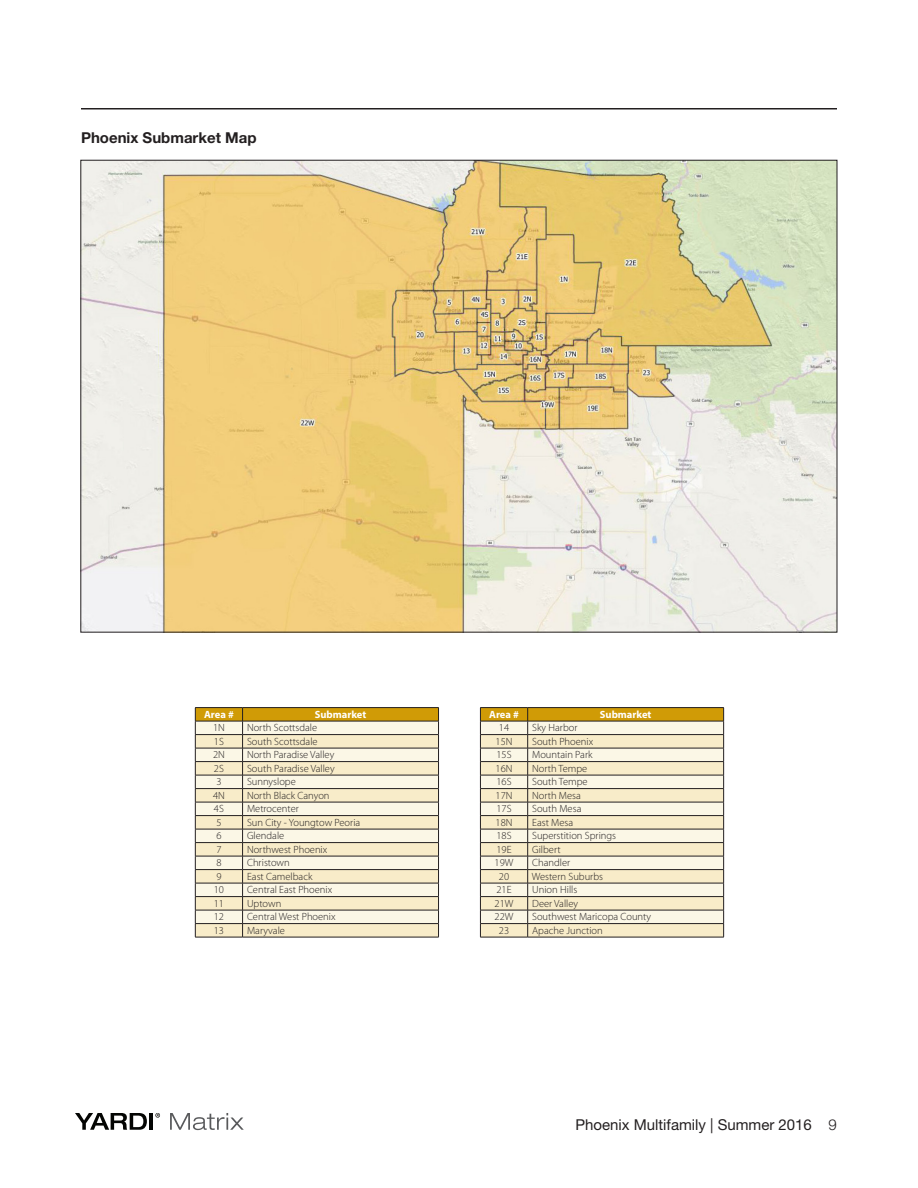
<style>
.page{position:relative;width:918px;height:1188px;background:#fff}
.page>*{position:absolute;margin:0;border:0;box-sizing:border-box;transform-origin:0 0}
.t1{font:15px "Helvetica Neue LT Std";color:#231f20}
.Matrix_Chart_Heads{font:700 15px "Helvetica Neue LT Std";color:#231f20}
.t2{font:300 10.5px "Myriad Pro";color:#231f20}
.t3{font:700 10.5px "Myriad Pro";color:#fff}
.s1{font-weight:300}
</style>
<div class="page">
<hr style="left:81px;top:108px;width:756px;height:2px;background:#231f20">
<svg style="left:75px;top:1113px;width:72px;height:17px"></svg>
<hr style="left:149px;top:1113px;width:4px;height:17px;background:#040503">
<svg style="left:155px;top:1113px;width:5px;height:5px"></svg>
<svg style="left:170px;top:1113px;width:74px;height:17px"></svg>
<hr style="left:195px;top:937px;width:48px;height:1px;background:#231f20">
<hr style="left:243px;top:937px;width:196px;height:1px;background:#231f20">
<hr style="left:195px;top:707px;width:48px;height:1px;background:#231f20">
<hr style="left:243px;top:707px;width:196px;height:1px;background:#231f20">
<svg style="left:195px;top:708px;width:244px;height:229px;background:#e5dbbc"></svg>
<hr style="left:480px;top:937px;width:48px;height:1px;background:#231f20">
<hr style="left:528px;top:937px;width:196px;height:1px;background:#231f20">
<hr style="left:480px;top:707px;width:48px;height:1px;background:#231f20">
<hr style="left:528px;top:707px;width:196px;height:1px;background:#231f20">
<svg style="left:480px;top:708px;width:244px;height:229px;background:#e5dbbc"></svg>
<img style="left:83px;top:162px;width:752px;height:468px">
<p class="Matrix_Chart_Heads" style="left:81px;top:128px;width:177px">Phoenix Submarket Map</p>
<p class="t3" style="left:204px;top:707px;width:31px">Area #</p>
<p class="t3" style="left:315px;top:707px;width:53px">Submarket</p>
<p class="t2" style="left:213px;top:721px;width:13px">1N</p>
<p class="t2" style="left:247px;top:721px;width:72px">North Scottsdale</p>
<p class="t2" style="left:214px;top:735px;width:11px">1S</p>
<p class="t2" style="left:247px;top:735px;width:72px">South Scottsdale</p>
<p class="t2" style="left:213px;top:748px;width:13px">2N</p>
<p class="t2" style="left:247px;top:748px;width:89px">North Paradise Valley</p>
<p class="t2" style="left:214px;top:762px;width:11px">2S</p>
<p class="t2" style="left:247px;top:762px;width:89px">South Paradise Valley</p>
<p class="t2" style="left:216px;top:775px;width:7px">3</p>
<p class="t2" style="left:247px;top:775px;width:50px">Sunnyslope</p>
<p class="t2" style="left:213px;top:789px;width:13px">4N</p>
<p class="t2" style="left:247px;top:789px;width:84px">North Black Canyon</p>
<p class="t2" style="left:214px;top:802px;width:11px">4S</p>
<p class="t2" style="left:247px;top:802px;width:53px">Metrocenter</p>
<p class="t2" style="left:216px;top:816px;width:7px">5</p>
<p class="t2" style="left:247px;top:816px;width:115px">Sun City - Youngtow Peoria</p>
<p class="t2" style="left:216px;top:829px;width:7px">6</p>
<p class="t2" style="left:247px;top:829px;width:39px">Glendale</p>
<p class="t2" style="left:216px;top:843px;width:7px">7</p>
<p class="t2" style="left:247px;top:843px;width:82px">Northwest Phoenix</p>
<p class="t2" style="left:216px;top:856px;width:7px">8</p>
<p class="t2" style="left:247px;top:856px;width:44px">Christown</p>
<p class="t2" style="left:216px;top:870px;width:7px">9</p>
<p class="t2" style="left:247px;top:870px;width:67px">East Camelback</p>
<p class="t2" style="left:214px;top:883px;width:12px">10</p>
<p class="t2" style="left:247px;top:883px;width:87px">Central East Phoenix</p>
<p class="t2" style="left:214px;top:897px;width:12px">11</p>
<p class="t2" style="left:247px;top:897px;width:36px">Uptown</p>
<p class="t2" style="left:214px;top:910px;width:12px">12</p>
<p class="t2" style="left:247px;top:910px;width:90px">Central West Phoenix</p>
<p class="t2" style="left:214px;top:924px;width:12px">13</p>
<p class="t2" style="left:247px;top:924px;width:39px">Maryvale</p>
<p class="t3" style="left:489px;top:707px;width:31px">Area #</p>
<p class="t3" style="left:600px;top:707px;width:53px">Submarket</p>
<p class="t2" style="left:499px;top:721px;width:12px">14</p>
<p class="t2" style="left:532px;top:721px;width:47px">Sky Harbor</p>
<p class="t2" style="left:496px;top:735px;width:18px">15N</p>
<p class="t2" style="left:532px;top:735px;width:63px">South Phoenix</p>
<p class="t2" style="left:497px;top:748px;width:17px">15S</p>
<p class="t2" style="left:532px;top:748px;width:62px">Mountain Park</p>
<p class="t2" style="left:496px;top:762px;width:18px">16N</p>
<p class="t2" style="left:532px;top:762px;width:57px">North Tempe</p>
<p class="t2" style="left:497px;top:775px;width:17px">16S</p>
<p class="t2" style="left:532px;top:775px;width:57px">South Tempe</p>
<p class="t2" style="left:496px;top:789px;width:18px">17N</p>
<p class="t2" style="left:532px;top:789px;width:50px">North Mesa</p>
<p class="t2" style="left:497px;top:802px;width:17px">17S</p>
<p class="t2" style="left:532px;top:802px;width:51px">South Mesa</p>
<p class="t2" style="left:496px;top:816px;width:18px">18N</p>
<p class="t2" style="left:532px;top:816px;width:43px">East Mesa</p>
<p class="t2" style="left:497px;top:829px;width:17px">18S</p>
<p class="t2" style="left:532px;top:829px;width:86px">Superstition Springs</p>
<p class="t2" style="left:496px;top:843px;width:17px">19E</p>
<p class="t2" style="left:532px;top:843px;width:30px">Gilbert</p>
<p class="t2" style="left:495px;top:856px;width:20px">19W</p>
<p class="t2" style="left:532px;top:856px;width:40px">Chandler</p>
<p class="t2" style="left:499px;top:870px;width:12px">20</p>
<p class="t2" style="left:532px;top:870px;width:73px">Western Suburbs</p>
<p class="t2" style="left:496px;top:883px;width:17px">21E</p>
<p class="t2" style="left:532px;top:883px;width:47px">Union Hills</p>
<p class="t2" style="left:495px;top:897px;width:20px">21W</p>
<p class="t2" style="left:532px;top:897px;width:48px">Deer Valley</p>
<p class="t2" style="left:495px;top:910px;width:20px">22W</p>
<p class="t2" style="left:532px;top:910px;width:121px">Southwest Maricopa County</p>
<p class="t2" style="left:499px;top:924px;width:12px">23</p>
<p class="t2" style="left:532px;top:924px;width:72px">Apache Junction</p>
<h1 class="t1" style="left:576px;top:1116px;width:263px">Phoenix Multifamily | Summer 2016 <span class="s1">9</span></h1>
</div>
